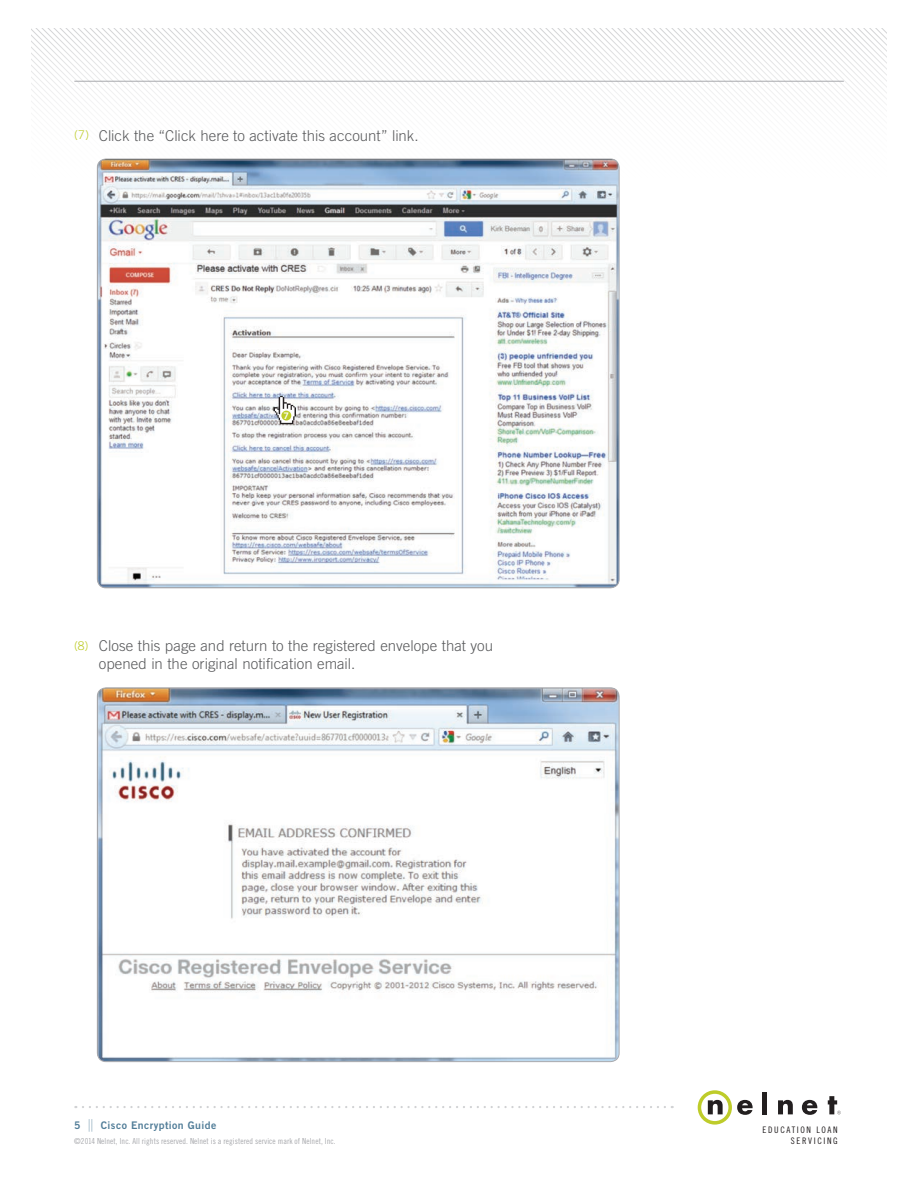
<style>
.page{position:relative;width:918px;height:1188px;background:#fff}
.page>*{position:absolute;margin:0;border:0;box-sizing:border-box;transform-origin:0 0}
.t1{font:300 15px/18px "Trade Gothic LT Std";letter-spacing:.005em;color:#57585a}
.t2{font:10.5px "Trade Gothic LT Std Bd 2";letter-spacing:.04em;color:#517d98}
.t3{font:9px "Trade Gothic LT Std Cn 18";letter-spacing:.18em;color:#231f20}
.t4{font:9px "Trade Gothic LT Std Bd 2";color:#fff}
.t5{font:8.25px "Trade Gothic LT Std Cn 18";letter-spacing:.01em;color:#a8a9ad}
.s1{font-size:12px;color:#becc2a}
.s2{font-family:"Helvetica Neue LT Std";font-weight:100;font-size:12.6px}
</style>
<div class="page">
<svg style="left:75px;top:1106px;width:590px;height:2px"></svg>
<svg style="left:698px;top:1090px;width:55px;height:35px"></svg>
<div style="left:762px;top:1092px;width:5px;height:22px;background:#231f20"></div>
<svg style="left:778px;top:1100px;width:15px;height:14px"></svg>
<svg style="left:802px;top:1100px;width:15px;height:15px"></svg>
<svg style="left:828px;top:1096px;width:13px;height:18px"></svg>
<svg style="left:643px;top:29px;width:244px;height:76px"></svg>
<svg style="left:475px;top:29px;width:168px;height:166px"></svg>
<svg style="left:337px;top:29px;width:138px;height:130px"></svg>
<svg style="left:289px;top:29px;width:48px;height:130px"></svg>
<svg style="left:31px;top:29px;width:258px;height:166px"></svg>
<hr style="left:74px;top:81px;width:770px;height:1px;background:#a8a9ad">
<img style="left:97px;top:159px;width:522px;height:429px">
<img style="left:97px;top:688px;width:522px;height:374px">
<svg style="left:273px;top:396px;width:23px;height:28px"></svg>
<div style="left:281px;top:411px;width:10px;height:10px;background:#becc2a;border-radius:50%"></div>
<p class="t1" style="left:74px;top:126px;width:346px"><span class="s1">(7)</span> Click the “Click here to activate this account” link.</p>
<p class="t4" style="left:284px;top:410px;width:7px">7</p>
<p class="t1" style="left:99px;top:637px;width:396px;text-indent:-25px"><span class="s1">(8)</span> Close this page and return to the registered envelope that you opened in the original notification email.</p>
<p class="t2" style="left:74px;top:1118px;width:144px">5 <span class="s2">||</span> Cisco Encryption Guide</p>
<p class="t3" style="left:763px;top:1124px;width:77px">EDUCATION LOAN</p>
<p class="t5" style="left:74px;top:1136px;width:263px">©2014 Nelnet, Inc. All rights reserved. Nelnet is a registered service mark of Nelnet, Inc.</p>
<p class="t3" style="left:791px;top:1135px;width:48px">SERVICING</p>
</div>
